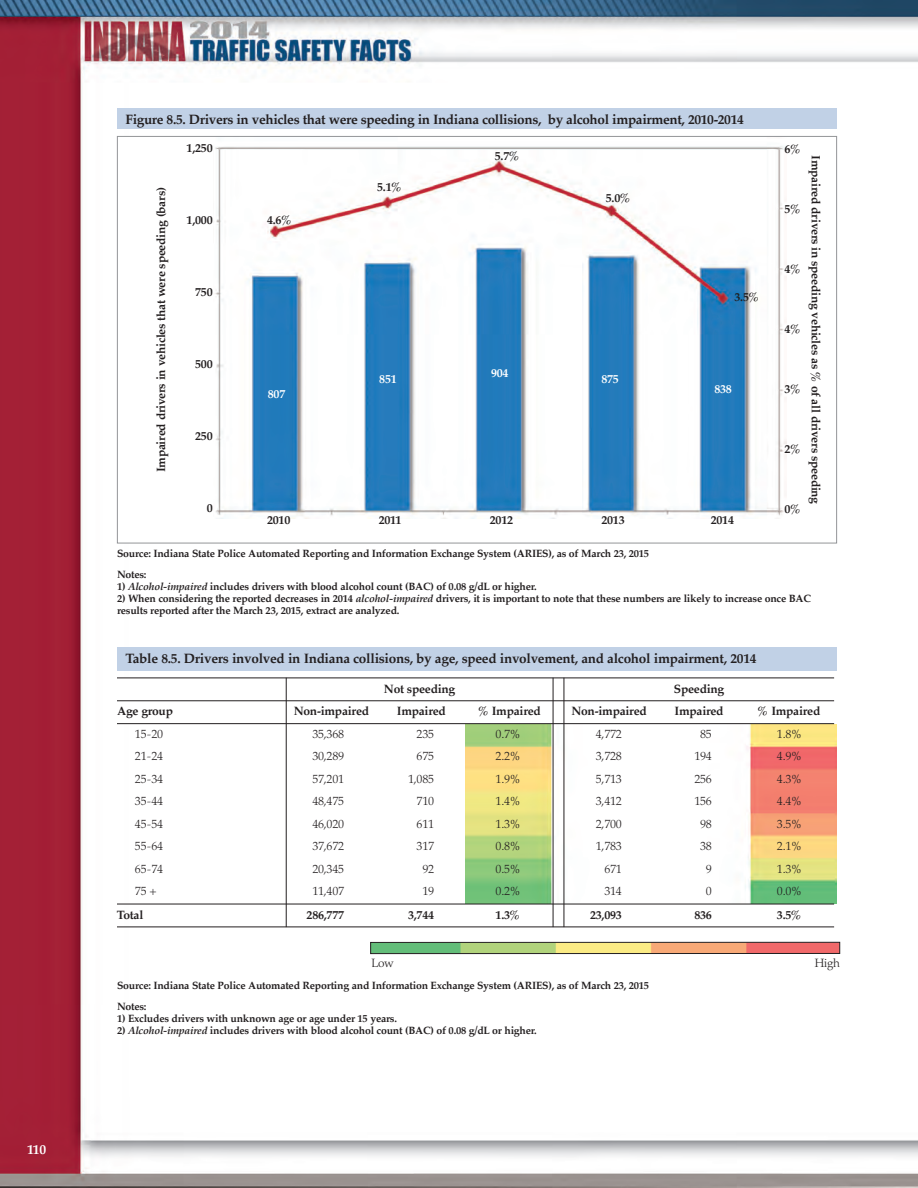
<style>
.page{position:relative;width:918px;height:1188px;background:#fff}
.page>*{position:absolute;margin:0;border:0;box-sizing:border-box;transform-origin:0 0}
.t1{font:700 13.5px "Palatino";letter-spacing:-.025em;color:#231f20}
.t2{font:700 13.5px "Palatino";color:#fff}
.t3{font:700 12px "Palatino";letter-spacing:-.02em;color:#231f20}
.t4{font:300 12px "Palatino LT Std";letter-spacing:-.02em;color:#231f20}
.t5{font:700 12px "Palatino";letter-spacing:-.02em;color:#fff}
.t6{font:700 10.5px/21px "Palatino";letter-spacing:-.02em;color:#231f20}
.s1{font-style:italic}
</style>
<div class="page">
<img style="left:0;top:0;width:918px;height:1188px">
<img style="left:372px;top:944px;width:466px;height:8px">
<div style="left:370px;top:942px;width:470px;height:12px;border:1px solid #231f20"></div>
<div style="left:117px;top:647px;width:720px;height:24px;background:#c1d1e6"></div>
<img style="left:466px;top:724px;width:371px;height:179px">
<div style="left:117px;top:678px;width:169px;height:23px;background:#fff"></div>
<div style="left:286px;top:678px;width:267px;height:23px;background:#fff"></div>
<div style="left:553px;top:678px;width:11px;height:23px;background:#fff"></div>
<div style="left:564px;top:678px;width:270px;height:23px;background:#fff"></div>
<div style="left:117px;top:701px;width:169px;height:23px;background:#fff"></div>
<div style="left:286px;top:701px;width:90px;height:23px;background:#fff"></div>
<div style="left:376px;top:701px;width:90px;height:23px;background:#fff"></div>
<div style="left:466px;top:701px;width:87px;height:23px;background:#fff"></div>
<div style="left:553px;top:701px;width:11px;height:23px;background:#fff"></div>
<div style="left:564px;top:701px;width:90px;height:23px;background:#fff"></div>
<div style="left:654px;top:701px;width:90px;height:23px;background:#fff"></div>
<div style="left:744px;top:701px;width:90px;height:23px;background:#fff"></div>
<hr style="left:286px;top:678px;width:1px;height:249px;background:#231f20">
<hr style="left:553px;top:678px;width:1px;height:249px;background:#231f20">
<hr style="left:564px;top:678px;width:1px;height:249px;background:#231f20">
<hr style="left:117px;top:678px;width:717px;height:1px;background:#231f20">
<hr style="left:117px;top:701px;width:717px;height:1px;background:#231f20">
<hr style="left:117px;top:723px;width:717px;height:1px;background:#231f20">
<hr style="left:117px;top:904px;width:717px;height:1px;background:#231f20">
<hr style="left:117px;top:927px;width:717px;height:1px;background:#231f20">
<div style="left:117px;top:108px;width:720px;height:20px;background:#c1d1e6"></div>
<div style="left:118px;top:137px;width:718px;height:406px;background:#fff"></div>
<img style="left:215px;top:146px;width:572px;height:373px">
<p class="t2" style="left:27px;top:1143px;width:21px">110</p>
<p class="t1" style="left:126px;top:113px;width:620px">Figure 8.5. Drivers in vehicles that were speeding in Indiana collisions, by alcohol impairment, 2010-2014</p>
<p class="t3" style="left:155px;top:472px;width:286px;rotate:-90deg">Impaired drivers in vehicles that were speeding (bars)</p>
<p class="t3" style="left:187px;top:142px;width:28px">1,250</p>
<p class="t3" style="left:187px;top:214px;width:28px">1,000</p>
<p class="t3" style="left:195px;top:286px;width:19px">750</p>
<p class="t3" style="left:195px;top:358px;width:19px">500</p>
<p class="t3" style="left:195px;top:430px;width:19px">250</p>
<p class="t3" style="left:207px;top:502px;width:7px">0</p>
<p class="t3" style="left:267px;top:214px;width:26px">4.6%</p>
<p class="t5" style="left:268px;top:388px;width:19px">807</p>
<p class="t3" style="left:377px;top:182px;width:26px">5.1%</p>
<p class="t5" style="left:379px;top:373px;width:19px">851</p>
<p class="t3" style="left:495px;top:150px;width:26px">5.7%</p>
<p class="t5" style="left:491px;top:368px;width:19px">904</p>
<p class="t3" style="left:606px;top:192px;width:26px">5.0%</p>
<p class="t5" style="left:601px;top:373px;width:19px">875</p>
<p class="t3" style="left:735px;top:291px;width:26px">3.5%</p>
<p class="t5" style="left:714px;top:383px;width:19px">838</p>
<p class="t3" style="left:267px;top:514px;width:25px">2010</p>
<p class="t3" style="left:379px;top:514px;width:24px">2011</p>
<p class="t3" style="left:490px;top:514px;width:25px">2012</p>
<p class="t3" style="left:601px;top:514px;width:25px">2013</p>
<p class="t3" style="left:711px;top:514px;width:25px">2014</p>
<p class="t3" style="left:785px;top:143px;width:18px">6%</p>
<p class="t3" style="left:785px;top:203px;width:18px">5%</p>
<p class="t3" style="left:785px;top:263px;width:18px">4%</p>
<p class="t3" style="left:785px;top:323px;width:18px">4%</p>
<p class="t3" style="left:785px;top:383px;width:18px">3%</p>
<p class="t3" style="left:785px;top:443px;width:18px">2%</p>
<p class="t3" style="left:785px;top:503px;width:18px">0%</p>
<p class="t3" style="left:822px;top:155px;width:350px;rotate:90deg">Impaired drivers in speeding vehicles as % of all drivers speeding</p>
<p class="t6" style="left:117px;top:544px;width:534px">Source: Indiana State Police Automated Reporting and Information Exchange System (ARIES), as of March 23, 2015<br>Notes:</p>
<p class="t6" style="left:117px;top:577px;width:421px">1) <span class="s1">Alcohol-impaired</span> includes drivers with blood alcohol count (BAC) of 0.08 g/dL or higher.</p>
<p class="t6" style="left:117px;top:593px;width:696px;line-height:12px">2) When considering the reported decreases in 2014 <span class="s1">alcohol-impaired</span> drivers, it is important to note that these numbers are likely to increase once BAC results reported after the March 23, 2015, extract are analyzed.</p>
<p class="t1" style="left:126px;top:652px;width:633px">Table 8.5. Drivers involved in Indiana collisions, by age, speed involvement, and alcohol impairment, 2014</p>
<p class="t3" style="left:384px;top:683px;width:73px">Not speeding</p>
<p class="t3" style="left:674px;top:683px;width:52px">Speeding</p>
<p class="t3" style="left:117px;top:706px;width:58px">Age group</p>
<p class="t3" style="left:294px;top:706px;width:77px">Non-impaired</p>
<p class="t3" style="left:397px;top:706px;width:50px">Impaired</p>
<p class="t3" style="left:478px;top:706px;width:64px">% Impaired</p>
<p class="t3" style="left:571px;top:706px;width:77px">Non-impaired</p>
<p class="t3" style="left:675px;top:706px;width:50px">Impaired</p>
<p class="t3" style="left:758px;top:706px;width:64px">% Impaired</p>
<p class="t4" style="left:135px;top:729px;width:30px">15-20</p>
<p class="t4" style="left:312px;top:729px;width:33px">35,368</p>
<p class="t4" style="left:417px;top:729px;width:19px">235</p>
<p class="t4" style="left:496px;top:729px;width:26px">0.7%</p>
<p class="t4" style="left:596px;top:729px;width:28px">4,772</p>
<p class="t4" style="left:700px;top:729px;width:13px">85</p>
<p class="t4" style="left:777px;top:729px;width:26px">1.8%</p>
<p class="t4" style="left:135px;top:752px;width:30px">21-24</p>
<p class="t4" style="left:312px;top:752px;width:33px">30,289</p>
<p class="t4" style="left:417px;top:752px;width:19px">675</p>
<p class="t4" style="left:496px;top:752px;width:26px">2.2%</p>
<p class="t4" style="left:596px;top:752px;width:28px">3,728</p>
<p class="t4" style="left:694px;top:752px;width:19px">194</p>
<p class="t4" style="left:777px;top:752px;width:26px">4.9%</p>
<p class="t4" style="left:135px;top:774px;width:30px">25-34</p>
<p class="t4" style="left:312px;top:774px;width:33px">57,201</p>
<p class="t4" style="left:408px;top:774px;width:28px">1,085</p>
<p class="t4" style="left:496px;top:774px;width:26px">1.9%</p>
<p class="t4" style="left:596px;top:774px;width:28px">5,713</p>
<p class="t4" style="left:694px;top:774px;width:19px">256</p>
<p class="t4" style="left:777px;top:774px;width:26px">4.3%</p>
<p class="t4" style="left:135px;top:797px;width:30px">35-44</p>
<p class="t4" style="left:312px;top:797px;width:33px">48,475</p>
<p class="t4" style="left:417px;top:797px;width:19px">710</p>
<p class="t4" style="left:496px;top:797px;width:26px">1.4%</p>
<p class="t4" style="left:596px;top:797px;width:28px">3,412</p>
<p class="t4" style="left:694px;top:797px;width:19px">156</p>
<p class="t4" style="left:777px;top:797px;width:26px">4.4%</p>
<p class="t4" style="left:135px;top:819px;width:30px">45-54</p>
<p class="t4" style="left:312px;top:819px;width:33px">46,020</p>
<p class="t4" style="left:417px;top:819px;width:19px">611</p>
<p class="t4" style="left:496px;top:819px;width:26px">1.3%</p>
<p class="t4" style="left:596px;top:819px;width:28px">2,700</p>
<p class="t4" style="left:700px;top:819px;width:13px">98</p>
<p class="t4" style="left:777px;top:819px;width:26px">3.5%</p>
<p class="t4" style="left:135px;top:842px;width:30px">55-64</p>
<p class="t4" style="left:312px;top:842px;width:33px">37,672</p>
<p class="t4" style="left:417px;top:842px;width:19px">317</p>
<p class="t4" style="left:496px;top:842px;width:26px">0.8%</p>
<p class="t4" style="left:596px;top:842px;width:28px">1,783</p>
<p class="t4" style="left:700px;top:842px;width:13px">38</p>
<p class="t4" style="left:777px;top:842px;width:26px">2.1%</p>
<p class="t4" style="left:135px;top:864px;width:30px">65-74</p>
<p class="t4" style="left:312px;top:864px;width:33px">20,345</p>
<p class="t4" style="left:422px;top:864px;width:13px">92</p>
<p class="t4" style="left:496px;top:864px;width:26px">0.5%</p>
<p class="t4" style="left:604px;top:864px;width:19px">671</p>
<p class="t4" style="left:706px;top:864px;width:7px">9</p>
<p class="t4" style="left:777px;top:864px;width:26px">1.3%</p>
<p class="t4" style="left:135px;top:887px;width:23px">75 +</p>
<p class="t4" style="left:312px;top:887px;width:33px">11,407</p>
<p class="t4" style="left:422px;top:887px;width:13px">19</p>
<p class="t4" style="left:496px;top:887px;width:26px">0.2%</p>
<p class="t4" style="left:604px;top:887px;width:19px">314</p>
<p class="t4" style="left:706px;top:887px;width:7px">0</p>
<p class="t4" style="left:777px;top:887px;width:26px">0.0%</p>
<p class="t3" style="left:117px;top:909px;width:28px">Total</p>
<p class="t3" style="left:307px;top:909px;width:39px">286,777</p>
<p class="t3" style="left:408px;top:909px;width:28px">3,744</p>
<p class="t3" style="left:496px;top:909px;width:26px">1.3%</p>
<p class="t3" style="left:590px;top:909px;width:33px">23,093</p>
<p class="t3" style="left:694px;top:909px;width:19px">836</p>
<p class="t3" style="left:777px;top:909px;width:26px">3.5%</p>
<p class="t4" style="left:371px;top:958px;width:24px">Low</p>
<p class="t4" style="left:815px;top:958px;width:27px">High</p>
<p class="t6" style="left:117px;top:975px;width:534px">Source: Indiana State Police Automated Reporting and Information Exchange System (ARIES), as of March 23, 2015<br>Notes:</p>
<p class="t6" style="left:117px;top:1008px;width:282px">1) Excludes drivers with unknown age or age under 15 years.</p>
<p class="t6" style="left:117px;top:1020px;width:421px">2) <span class="s1">Alcohol-impaired</span> includes drivers with blood alcohol count (BAC) of 0.08 g/dL or higher.</p>
</div>
